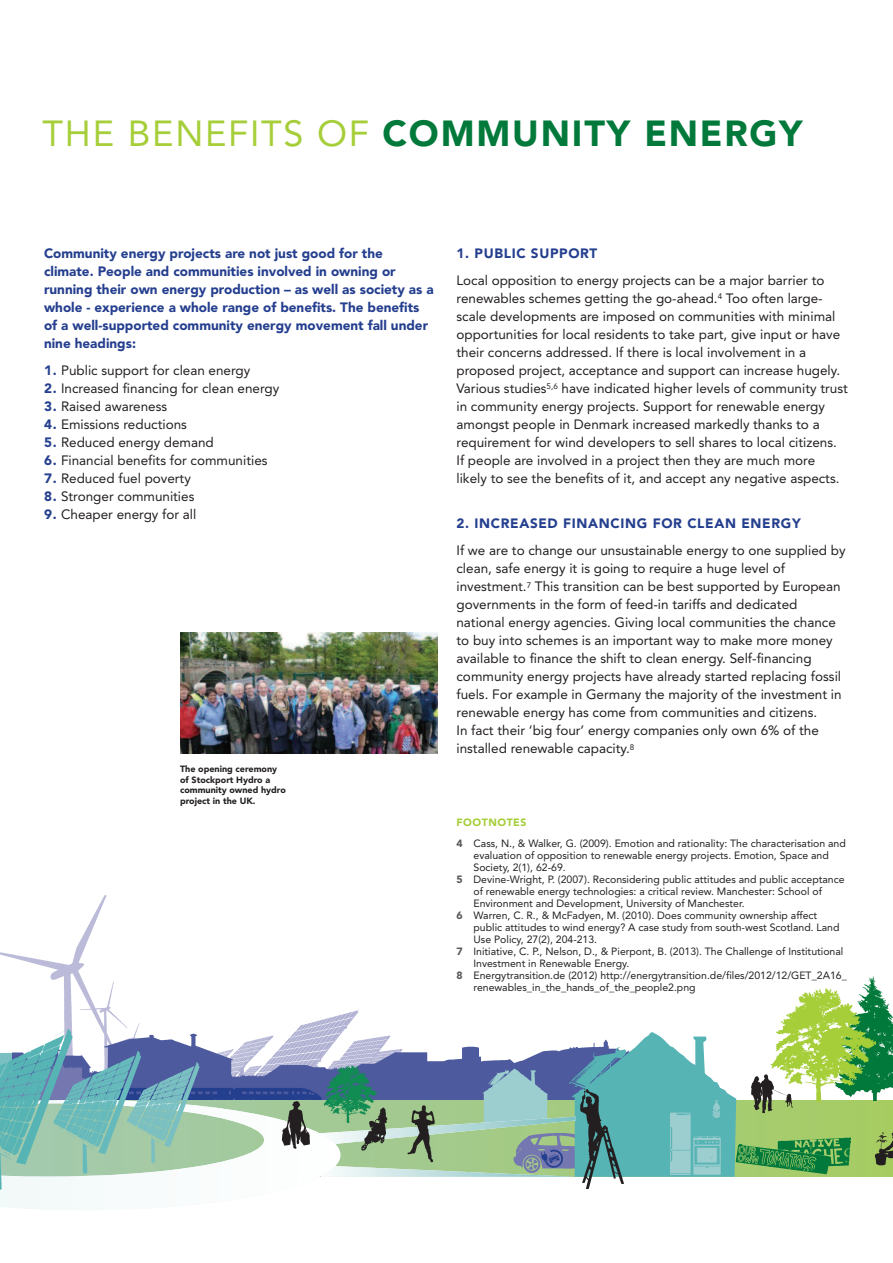
<style>
.page{position:relative;width:893px;height:1263px;background:#fff}
.page>*{position:absolute;margin:0;border:0;box-sizing:border-box;transform-origin:0 0}
.t1{font:900 36px "Avenir";letter-spacing:.05em;color:#00793a}
.t2{font:13.5px/18px "Avenir";color:#231f20}
.t3{font:900 13.5px/18px "Avenir";color:#253f8f}
.t4{font:900 13.5px "Avenir";letter-spacing:.05em;color:#253f8f}
.t5{font:10.5px/21px "Avenir";color:#231f20}
.t6{font:900 9px/10.5px "Avenir";color:#231f20}
.s1{font-weight:400;color:#a6ce39}
.s2{font-weight:900;color:#253f8f}
.s3{font-weight:900;color:#a6ce39}
.s4{font-weight:900;color:#57585a}
</style>
<div class="page">
<img style="left:107px;top:989px;width:252px;height:43px">
<img style="left:0;top:895px;width:107px;height:137px">
<div style="left:0;top:1100px;width:893px;height:77px;background:#a6cc66"></div>
<img style="left:862px;top:976px;width:31px;height:125px">
<img style="left:770px;top:989px;width:106px;height:112px">
<img style="left:875px;top:1132px;width:18px;height:34px">
<img style="left:736px;top:1133px;width:114px;height:44px">
<img style="left:751px;top:1073px;width:42px;height:41px">
<svg style="left:0;top:1032px;width:736px;height:178px"></svg>
<img style="left:280px;top:1100px;width:33px;height:50px">
<img style="left:142px;top:1059px;width:58px;height:104px">
<img style="left:75px;top:1048px;width:67px;height:126px">
<img style="left:0;top:1024px;width:75px;height:167px">
<img style="left:180px;top:633px;width:258px;height:120px">
<h1 class="t1" style="left:43px;top:119px;width:762px"><span class="s1">THE BENEFITS OF</span> COMMUNITY ENERGY</h1>
<p class="t3" style="left:44px;top:246px;width:391px">Community energy projects are not just good for the climate. People and communities involved in owning or running their own energy production – as well as society as a whole - experience a whole range of benefits. The benefits of a well-supported community energy movement fall under nine headings:</p>
<p class="t2" style="left:44px;top:363px;width:208px"><span class="s2">1.</span> Public support for clean energy</p>
<p class="t2" style="left:44px;top:381px;width:237px"><span class="s2">2.</span> Increased financing for clean energy</p>
<p class="t2" style="left:44px;top:399px;width:125px"><span class="s2">3.</span> Raised awareness</p>
<p class="t2" style="left:44px;top:417px;width:144px"><span class="s2">4.</span> Emissions reductions</p>
<p class="t2" style="left:44px;top:435px;width:171px"><span class="s2">5.</span> Reduced energy demand</p>
<p class="t2" style="left:44px;top:453px;width:225px"><span class="s2">6.</span> Financial benefits for communities</p>
<p class="t2" style="left:44px;top:471px;width:148px"><span class="s2">7.</span> Reduced fuel poverty</p>
<p class="t2" style="left:44px;top:489px;width:152px"><span class="s2">8.</span> Stronger communities</p>
<p class="t2" style="left:44px;top:507px;width:154px"><span class="s2">9.</span> Cheaper energy for all</p>
<p class="t6" style="left:180px;top:765px;width:107px">The opening ceremony of Stockport Hydro a community owned hydro project in the UK.</p>
<p class="t4" style="left:456px;top:248px;width:142px">1. PUBLIC SUPPORT</p>
<p class="t2" style="left:456px;top:273px;width:393px">Local opposition to energy projects can be a major barrier to renewables schemes getting the go-ahead.<sup>4</sup> Too often large&shy;scale developments are imposed on communities with minimal opportunities for local residents to take part, give input or have their concerns addressed. If there is local involvement in a proposed project, acceptance and support can increase hugely.<br>Various studies<sup>5,6</sup> have indicated higher levels of community trust in community energy projects. Support for renewable energy amongst people in Denmark increased markedly thanks to a requirement for wind developers to sell shares to local citizens.<br>If people are involved in a project then they are much more likely to see the benefits of it, and accept any negative aspects.</p>
<p class="t4" style="left:456px;top:518px;width:346px">2. INCREASED FINANCING FOR CLEAN ENERGY</p>
<p class="t2" style="left:456px;top:543px;width:391px">If we are to change our unsustainable energy to one supplied by clean, safe energy it is going to require a huge level of investment.<sup>7</sup> This transition can be best supported by European governments in the form of feed-in tariffs and dedicated national energy agencies. Giving local communities the chance to buy into schemes is an important way to make more money available to finance the shift to clean energy. Self-financing community energy projects have already started replacing fossil fuels. For example in Germany the majority of the investment in renewable energy has come from communities and citizens.<br>In fact their ‘big four’ energy companies only own 6% of the installed renewable capacity.<sup>8</sup></p>
<p class="t5" style="left:456px;top:813px;width:391px"><span class="s3">FOOTNOTES<br></span><span class="s4">4</span> Cass, N., &amp; Walker, G. (2009). Emotion and rationality: The characterisation and</p>
<p class="t5" style="left:473px;top:846px;width:357px">evaluation of opposition to renewable energy projects. Emotion, Space and</p>
<p class="t5" style="left:473px;top:858px;width:94px">Society, 2(1), 62-69.</p>
<p class="t5" style="left:456px;top:870px;width:390px"><span class="s4">5</span> Devine-Wright, P. (2007). Reconsidering public attitudes and public acceptance</p>
<p class="t5" style="left:473px;top:882px;width:350px">of renewable energy technologies: a critical review. Manchester: School of</p>
<p class="t5" style="left:473px;top:894px;width:273px">Environment and Development, University of Manchester.</p>
<p class="t5" style="left:456px;top:906px;width:362px"><span class="s4">6</span> Warren, C. R., &amp; McFadyen, M. (2010). Does community ownership affect</p>
<p class="t5" style="left:473px;top:918px;width:367px">public attitudes to wind energy? A case study from south-west Scotland. Land</p>
<p class="t5" style="left:473px;top:930px;width:125px">Use Policy, 27(2), 204-213.</p>
<p class="t5" style="left:456px;top:942px;width:388px"><span class="s4">7</span> Initiative, C. P., Nelson, D., &amp; Pierpont, B. (2013). The Challenge of Institutional</p>
<p class="t5" style="left:473px;top:954px;width:157px">Investment in Renewable Energy.</p>
<p class="t5" style="left:456px;top:966px;width:392px"><span class="s4">8</span> Energytransition.de (2012) http://energytransition.de/files/2012/12/GET_2A16_</p>
<p class="t5" style="left:473px;top:978px;width:224px">renewables_in_the_hands_of_the_people2.png</p>
</div>
